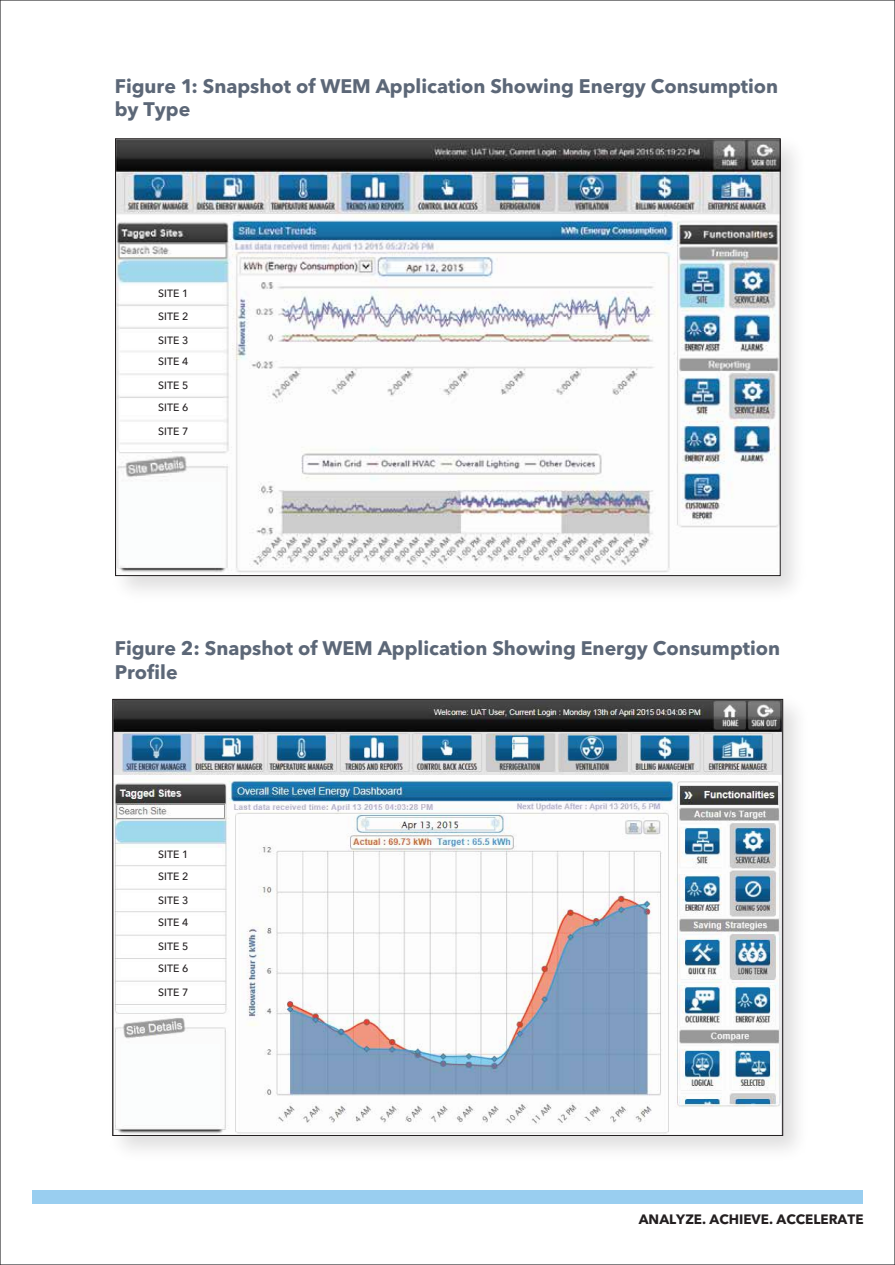
<style>
.page{position:relative;width:895px;height:1265px;background:#fff}
.page>*{position:absolute;margin:0;border:0;box-sizing:border-box;transform-origin:0 0}
.t1{font:700 19.5px/23.4px "Avenir Next LT Pro";color:#5c6777}
.t2{font:700 13.5px "Avenir Next LT Pro";color:#231f20}
.t3{font:500 10.5px/21.8px "Avenir Next LT Pro";color:#231f20}
</style>
<div class="page">
<div style="left:32px;top:1190px;width:830px;height:13px;background:#99cef0"></div>
<img style="left:115px;top:138px;width:680px;height:453px">
<img style="left:117px;top:141px;width:661px;height:433px">
<div style="left:121px;top:287px;width:101px;height:14px;background:#fff"></div>
<div style="left:121px;top:310px;width:101px;height:14px;background:#fff"></div>
<div style="left:121px;top:333px;width:101px;height:15px;background:#fff"></div>
<div style="left:121px;top:355px;width:101px;height:14px;background:#fff"></div>
<div style="left:121px;top:378px;width:101px;height:15px;background:#fff"></div>
<div style="left:121px;top:400px;width:101px;height:15px;background:#fff"></div>
<div style="left:121px;top:425px;width:101px;height:14px;background:#fff"></div>
<div style="left:120px;top:482px;width:101px;height:81px;background:#fbfdfd"></div>
<hr style="left:121px;top:450px;width:51px;height:2px;background:#fff">
<img style="left:100px;top:698px;width:715px;height:506px">
<img style="left:114px;top:701px;width:666px;height:432px">
<div style="left:121px;top:848px;width:101px;height:14px;background:#fff"></div>
<div style="left:121px;top:870px;width:101px;height:14px;background:#fff"></div>
<div style="left:121px;top:893px;width:101px;height:15px;background:#fff"></div>
<div style="left:121px;top:916px;width:101px;height:14px;background:#fff"></div>
<div style="left:121px;top:939px;width:101px;height:15px;background:#fff"></div>
<div style="left:121px;top:962px;width:101px;height:14px;background:#fff"></div>
<div style="left:121px;top:986px;width:101px;height:14px;background:#fff"></div>
<div style="left:121px;top:1044px;width:98px;height:81px;background:#fbfdfd"></div>
<hr style="left:119px;top:1009px;width:51px;height:4px;background:#fbfdfd">
<p class="t1" style="left:115px;top:74px;width:664px">Figure 1: Snapshot of WEM Application Showing Energy Consumption by Type</p>
<p class="t3" style="left:158px;top:282px;width:32px">SITE 1</p>
<p class="t3" style="left:158px;top:306px;width:32px">SITE 2</p>
<p class="t3" style="left:158px;top:329px;width:32px">SITE 3<br>SITE 4</p>
<p class="t3" style="left:158px;top:374px;width:32px">SITE 5<br>SITE 6</p>
<p class="t3" style="left:158px;top:420px;width:32px">SITE 7</p>
<p class="t1" style="left:115px;top:636px;width:666px">Figure 2: Snapshot of WEM Application Showing Energy Consumption<br>Profile</p>
<p class="t3" style="left:158px;top:843px;width:32px">SITE 1<br>SITE 2</p>
<p class="t3" style="left:158px;top:888px;width:32px;line-height:22.5px">SITE 3<br>SITE 4</p>
<p class="t3" style="left:158px;top:934px;width:32px;line-height:22.5px">SITE 5<br>SITE 6</p>
<p class="t3" style="left:158px;top:981px;width:32px">SITE 7</p>
<p class="t2" style="left:638px;top:1211px;width:226px">ANALYZE. ACHIEVE. ACCELERATE</p>
</div>
